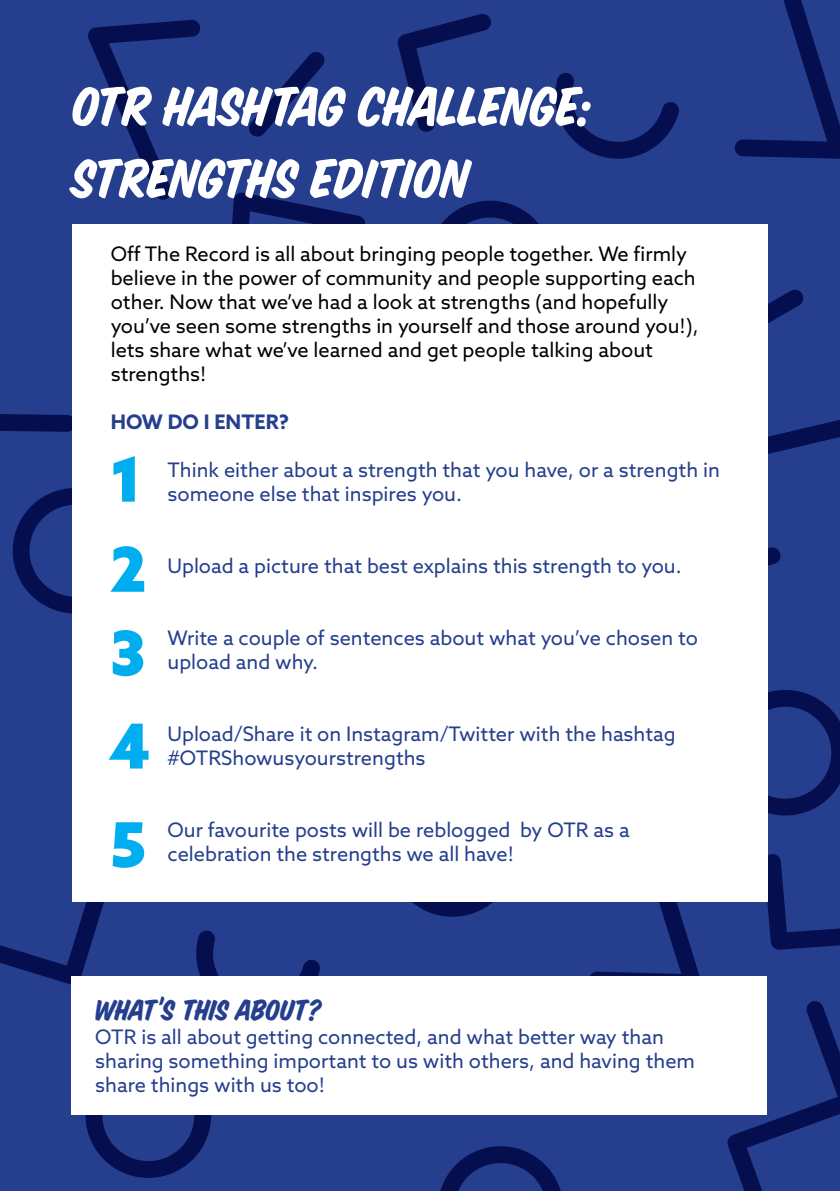
<style>
.page{position:relative;width:840px;height:1191px;background:#fff}
.page>*{position:absolute;margin:0;border:0;box-sizing:border-box;transform-origin:0 0}
.t1{font:900 62px "Azo Sans";color:#00aeef}
.t2{font:60px "House Slant";letter-spacing:-.01em;color:#fff}
.t3{font:32px "House Slant";letter-spacing:-.015em;color:#253f8e}
.t4{font:20px/24px "Azo Sans";color:#253f8e}
.t5{font:20px/24px "Azo Sans";color:#000}
.t6{font:700 20px "Azo Sans";color:#253f8e}
</style>
<div class="page">
<div style="left:0;top:0;width:839px;height:1191px;background:#253f8e"></div>
<svg style="left:0;top:414px;width:72px;height:18px"></svg>
<svg style="left:441px;top:200px;width:98px;height:24px"></svg>
<svg style="left:767px;top:262px;width:36px;height:87px"></svg>
<svg style="left:767px;top:417px;width:72px;height:39px"></svg>
<svg style="left:767px;top:546px;width:14px;height:120px"></svg>
<svg style="left:734px;top:0;width:105px;height:159px"></svg>
<svg style="left:12px;top:488px;width:60px;height:126px"></svg>
<svg style="left:555px;top:73px;width:124px;height:86px"></svg>
<svg style="left:249px;top:52px;width:75px;height:85px"></svg>
<svg style="left:767px;top:683px;width:72px;height:139px"></svg>
<svg style="left:232px;top:192px;width:134px;height:32px"></svg>
<svg style="left:397px;top:14px;width:94px;height:118px"></svg>
<svg style="left:88px;top:20px;width:112px;height:180px"></svg>
<svg style="left:588px;top:901px;width:113px;height:75px"></svg>
<svg style="left:763px;top:853px;width:76px;height:97px"></svg>
<svg style="left:727px;top:1000px;width:112px;height:191px"></svg>
<svg style="left:0;top:901px;width:570px;height:290px"></svg>
<div style="left:72px;top:224px;width:695px;height:677px;background:#fff"></div>
<div style="left:71px;top:976px;width:695px;height:139px;background:#fff"></div>
<p class="t2" style="left:72px;top:70px;width:522px">OTR HASHTAG CHALLENGE:</p>
<p class="t2" style="left:72px;top:142px;width:399px">STRENGTHS EDITION</p>
<p class="t5" style="left:111px;top:241px;width:589px">Off The Record is all about bringing people together. We firmly believe in the power of community and people supporting each other. Now that we’ve had a look at strengths (and hopefully you’ve seen some strengths in yourself and those around you!), lets share what we’ve learned and get people talking about strengths!</p>
<p class="t6" style="left:111px;top:408px;width:180px">HOW DO I ENTER?</p>
<p class="t4" style="left:167px;top:457px;width:553px">Think either about a strength that you have, or a strength in someone else that inspires you.</p>
<p class="t1" style="left:110px;top:438px;width:34px">1</p>
<p class="t1" style="left:110px;top:528px;width:39px">2</p>
<p class="t1" style="left:109px;top:612px;width:38px">3</p>
<p class="t1" style="left:109px;top:705px;width:43px">4</p>
<p class="t4" style="left:167px;top:553px;width:515px">Upload a picture that best explains this strength to you.</p>
<p class="t4" style="left:167px;top:625px;width:531px">Write a couple of sentences about what you’ve chosen to upload and why.</p>
<p class="t4" style="left:167px;top:721px;width:509px">Upload/Share it on Instagram/Twitter with the hashtag #OTRShowusyourstrengths</p>
<p class="t1" style="left:110px;top:803px;width:38px">5</p>
<p class="t4" style="left:167px;top:817px;width:463px">Our favourite posts will be reblogged by OTR as a celebration the strengths we all have!</p>
<p class="t3" style="left:95px;top:990px;width:228px">WHAT’S THIS ABOUT?</p>
<p class="t4" style="left:95px;top:1025px;width:601px">OTR is all about getting connected, and what better way than sharing something important to us with others, and having them share things with us too!</p>
</div>
